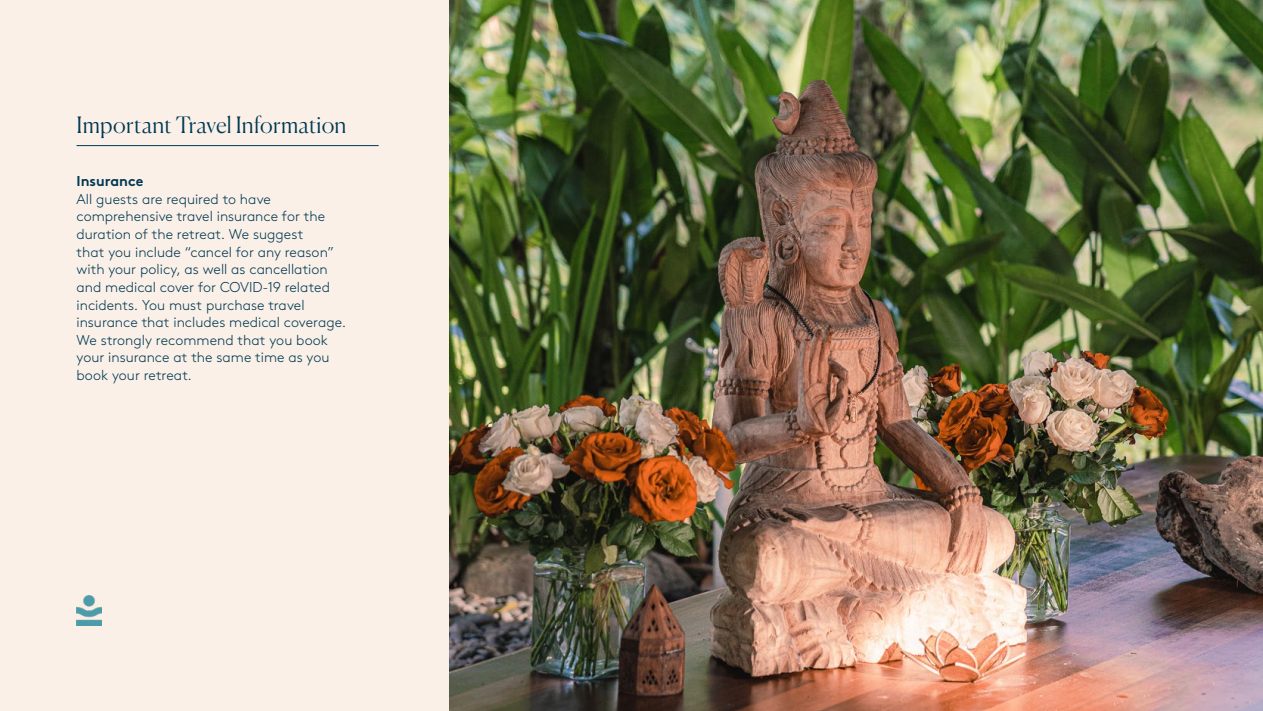
<style>
.page{position:relative;width:1263px;height:711px;background:#fff}
.page>*{position:absolute;margin:0;border:0;box-sizing:border-box;transform-origin:0 0}
.t1{font:300 22.5px "Canela";letter-spacing:.01em;color:#003953}
.t2{font:300 14.25px/17.7px "Brown Std";color:#003953}
.t3{font:700 14.25px "Brown Std";color:#003953}
</style>
<div class="page">
<div style="left:0;top:0;width:1263px;height:710px;background:#fbf0e7"></div>
<hr style="left:77px;top:145px;width:302px;height:1px;background:#003953">
<img style="left:449px;top:0;width:814px;height:710px">
<img style="left:77px;top:595px;width:24px;height:30px">
<h1 class="t1" style="left:77px;top:107px;width:271px">Important Travel Information</h1>
<p class="t3" style="left:77px;top:172px;width:69px">Insurance</p>
<p class="t2" style="left:77px;top:190px;width:271px">All guests are required to have comprehensive travel insurance for the duration of the retreat. We suggest<br>that you include “cancel for any reason” with your policy, as well as cancellation and medical cover for COVID-19 related incidents. You must purchase travel insurance that includes medical coverage.<br>We strongly recommend that you book your insurance at the same time as you book your retreat.</p>
</div>
